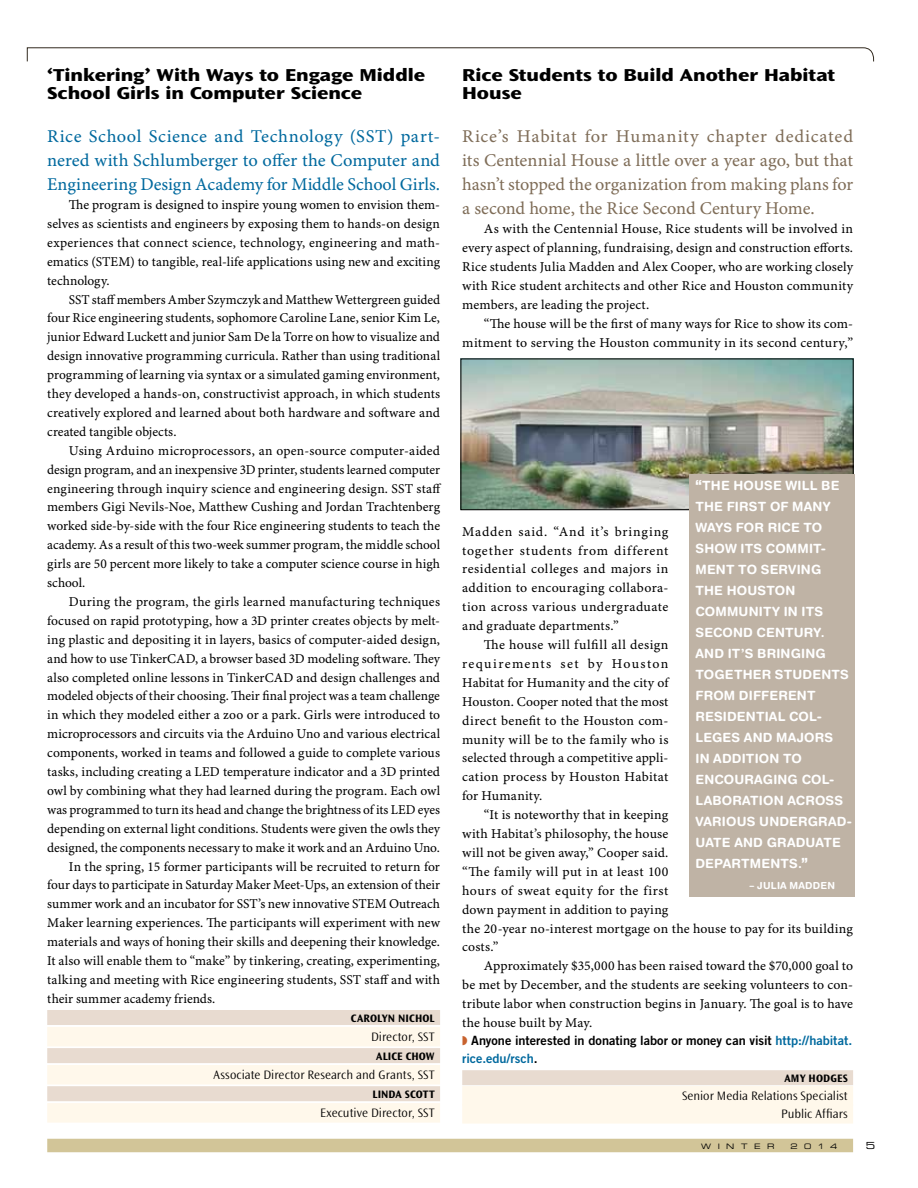
<style>
.page{position:relative;width:918px;height:1188px;background:#fff}
.page>*{position:absolute;margin:0;border:0;box-sizing:border-box;transform-origin:0 0}
.t1{font:18px/24px "Minion Pro Capt";letter-spacing:-.005em;color:#7f6d58;text-align:justify}
.t2{font:18px/24px "Minion Pro Capt";letter-spacing:-.005em;color:#00699e;text-align:justify}
.t3{font:800 expanded 18px/18.9px "Ocean Sans Std";color:#000}
.t4{font:13.5px/18.9px "Minion Pro Capt";letter-spacing:.005em;color:#000;text-align:justify}
.t5{font:700 12.75px/21px "Helvetica Rounded LT Std";letter-spacing:.015em;color:#fff}
.t6{font:300 12.75px/18px "Ocean Sans Std";letter-spacing:.005em;color:#000;text-align:right}
.t7{font:12.75px/18px "Trade Gothic LT Std Bd 2";color:#000}
.t8{font:700 11.25px "Ocean Sans Std";letter-spacing:.01em;color:#000}
.t9{font:700 9.75px "Helvetica Rounded LT Std";letter-spacing:.025em;color:#fff}
.t10{font:9.75px "Eurostile LT Std Ex 2";color:#000}
.t11{font:7.5px "Eurostile LT Std Ex 2";letter-spacing:.865em;color:#000}
.s1{font-family:"Helvetica Neue LT Std";font-weight:900;font-stretch:condensed}
.s2{color:#c8622e}
.s3{color:#00699e}
</style>
<div class="page">
<img style="left:463px;top:361px;width:388px;height:147px">
<svg style="left:27px;top:47px;width:848px;height:15px"></svg>
<div style="left:689px;top:474px;width:166px;height:422px;background:#bfb3a5"></div>
<div style="left:47px;top:1139px;width:806px;height:13px;background:#d2c598"></div>
<div style="left:462px;top:1070px;width:391px;height:15px;background:#e8dbd0"></div>
<div style="left:462px;top:1086px;width:391px;height:20px;background:#fff8eb"></div>
<div style="left:462px;top:1104px;width:391px;height:20px;background:#fff8eb"></div>
<div style="left:47px;top:1010px;width:393px;height:15px;background:#e8dbd0"></div>
<div style="left:47px;top:1027px;width:393px;height:19px;background:#fff8eb"></div>
<div style="left:47px;top:1048px;width:393px;height:15px;background:#e8dbd0"></div>
<div style="left:47px;top:1065px;width:393px;height:20px;background:#fff8eb"></div>
<div style="left:47px;top:1086px;width:393px;height:15px;background:#e8dbd0"></div>
<div style="left:47px;top:1103px;width:393px;height:20px;background:#fff8eb"></div>
<h1 class="t3" style="left:47px;top:65px;width:379px">‘Tinkering’ With Ways to Engage Middle<br>School Girls in Computer Science</h1>
<h1 class="t2" style="left:47px;top:125px;width:394px">Rice School Science and Technology (SST) part&shy;nered with Schlumberger to offer the Computer and Engineering Design Academy for Middle School Girls.</h1>
<p class="t4" style="left:47px;top:196px;width:394px;text-indent:22px">The program is designed to inspire young women to envision them&shy;selves as scientists and engineers by exposing them to hands-on design experiences that connect science, technology, engineering and math&shy;ematics (STEM) to tangible, real-life applications using new and exciting technology.</p>
<p class="t4" style="left:47px;top:290px;width:394px;text-indent:22px">SST staff members Amber Szymczyk and Matthew Wettergreen guided four Rice engineering students, sophomore Caroline Lane, senior Kim Le, junior Edward Luckett and junior Sam De la Torre on how to visualize and design innovative programming curricula. Rather than using traditional programming of learning via syntax or a simulated gaming environment, they developed a hands-on, constructivist approach, in which students creatively explored and learned about both hardware and software and created tangible objects.</p>
<p class="t4" style="left:47px;top:442px;width:396px;text-indent:22px">Using Arduino microprocessors, an open-source computer-aided design program, and an inexpensive 3D printer, students learned computer engineering through inquiry science and engineering design. SST staff members Gigi Nevils-Noe, Matthew Cushing and Jordan Trachtenberg worked side-by-side with the four Rice engineering students to teach the academy. As a result of this two-week summer program, the middle school girls are 50 percent more likely to take a computer science course in high school.</p>
<p class="t4" style="left:69px;top:593px;width:373px">During the program, the girls learned manufacturing techniques</p>
<p class="t4" style="left:47px;top:612px;width:394px">focused on rapid prototyping, how a 3D printer creates objects by melt-</p>
<p class="t4" style="left:47px;top:631px;width:394px">ing plastic and depositing it in layers, basics of computer-aided design,</p>
<p class="t4" style="left:47px;top:649px;width:394px">and how to use TinkerCAD, a browser based 3D modeling software. They</p>
<p class="t4" style="left:47px;top:668px;width:394px">also completed online lessons in TinkerCAD and design challenges and</p>
<p class="t4" style="left:47px;top:687px;width:394px">modeled objects of their choosing. Their final project was a team challenge</p>
<p class="t4" style="left:47px;top:706px;width:394px">in which they modeled either a zoo or a park. Girls were introduced to</p>
<p class="t4" style="left:47px;top:725px;width:394px">microprocessors and circuits via the Arduino Uno and various electrical</p>
<p class="t4" style="left:47px;top:744px;width:394px">components, worked in teams and followed a guide to complete various</p>
<p class="t4" style="left:47px;top:763px;width:394px">tasks, including creating a LED temperature indicator and a 3D printed</p>
<p class="t4" style="left:47px;top:782px;width:394px">owl by combining what they had learned during the program. Each owl</p>
<p class="t4" style="left:47px;top:801px;width:394px">was programmed to turn its head and change the brightness of its LED eyes</p>
<p class="t4" style="left:47px;top:820px;width:394px">depending on external light conditions. Students were given the owls they</p>
<p class="t4" style="left:47px;top:838px;width:394px">designed, the components necessary to make it work and an Arduino Uno.</p>
<p class="t4" style="left:69px;top:857px;width:373px">In the spring, 15 former participants will be recruited to return for</p>
<p class="t4" style="left:47px;top:876px;width:394px">four days to participate in Saturday Maker Meet-Ups, an extension of their</p>
<p class="t4" style="left:47px;top:895px;width:394px">summer work and an incubator for SST’s new innovative STEM Outreach</p>
<p class="t4" style="left:47px;top:914px;width:394px">Maker learning experiences. The participants will experiment with new</p>
<p class="t4" style="left:47px;top:933px;width:394px">materials and ways of honing their skills and deepening their knowledge.</p>
<p class="t4" style="left:47px;top:952px;width:394px">It also will enable them to “make” by tinkering, creating, experimenting,</p>
<p class="t4" style="left:47px;top:971px;width:394px">talking and meeting with Rice engineering students, SST staff and with</p>
<p class="t4" style="left:47px;top:990px;width:170px">their summer academy friends.</p>
<p class="t8" style="left:351px;top:1012px;width:85px">CAROLYN NICHOL</p>
<p class="t6" style="left:371px;top:1028px;width:65px">Director, SST</p>
<p class="t8" style="left:376px;top:1050px;width:60px">ALICE CH OW</p>
<p class="t6" style="left:214px;top:1066px;width:223px">Associate Director Research and Grants, SST</p>
<p class="t8" style="left:373px;top:1088px;width:64px">LINDA SCOTT</p>
<p class="t6" style="left:320px;top:1104px;width:116px">Executive Director, SST</p>
<h1 class="t3" style="left:462px;top:65px;width:374px">Rice Students to Build Another Habitat<br>House</h1>
<h1 class="t1" style="left:462px;top:125px;width:392px">Rice’s Habitat for Humanity chapter dedicated its Centennial House a little over a year ago, but that hasn’t stopped the organization from making plans for a second home, the Rice Second Century Home.</h1>
<p class="t4" style="left:462px;top:220px;width:392px;text-indent:22px">As with the Centennial House, Rice students will be involved in every aspect of planning, fundraising, design and construction efforts.<br>Rice students Julia Madden and Alex Cooper, who are working closely with Rice student architects and other Rice and Houston community members, are leading the project.</p>
<p class="t4" style="left:462px;top:315px;width:392px;text-align:right">“The house will be the first of many ways for Rice to show its com&shy;mitment to serving the Houston community in its second century,”</p>
<p class="t5" style="left:695px;top:475px;width:158px"><span class="s1">“</span>THE HOUSE WILL BE<br>THE FIRST OF MANY<br>WAYS FOR RI CE TO<br>SHOW ITS COMMIT-<br>MENT TO SERVING<br>THE HOUSTON<br>COMMUNITY IN ITS<br>SECOND CENTURY.<br>AND IT’S BRINGING<br>TOGETHER STUDENTS<br>FROM DIFFERENT<br>RESIDENTIAL COL-<br>LEGES AND MAJORS<br>IN ADDITION TO<br>ENCOURAGING COL-<br>LABORATION ACROSS<br>VARIOUS UNDERGRAD-<br>UATE AND GRADUATE<br>DEPARTMENTS.<span class="s1">”</span></p>
<p class="t9" style="left:749px;top:880px;width:87px">– JULIA MADDEN</p>
<p class="t4" style="left:462px;top:523px;width:208px">Madden said. “And it’s bringing together students from different residential colleges and majors in addition to encouraging collabora&shy;tion across various undergraduate and graduate departments.”</p>
<p class="t4" style="left:462px;top:636px;width:208px;text-indent:22px">The house will fulfill all design requirements set by Houston Habitat for Humanity and the city of Houston. Cooper noted that the most direct benefit to the Houston com&shy;munity will be to the family who is selected through a competitive appli&shy;cation process by Houston Habitat for Humanity.</p>
<p class="t4" style="left:462px;top:806px;width:392px;text-align:left;text-indent:22px">“It is noteworthy that in keeping<br>with Habitat’s philosophy, the house<br>will not be given away,” Cooper said.<br>“The family will put in at least 100<br>hours of sweat equity for the first<br>down payment in addition to paying<br>the 20-year no-interest mortgage on the house to pay for its building costs.”</p>
<p class="t4" style="left:462px;top:957px;width:392px;text-indent:22px">Approximately $35,000 has been raised toward the $70,000 goal to be met by December, and the students are seeking volunteers to con&shy;tribute labor when construction begins in January. The goal is to have the house built by May.</p>
<p class="t7" style="left:462px;top:1031px;width:392px"><span class="s2">◗</span> Anyone interested in donating labor or money can visit <span class="s3">http://habitat. rice.edu/rsch</span>.</p>
<p class="t8" style="left:800px;top:1072px;width:50px">Y HODGES</p>
<p class="t6" style="left:682px;top:1087px;width:167px">Senior Media Relations Specialist<br>Public Affiars</p>
<p class="t11" style="left:701px;top:1141px;width:75px">WINTER</p>
<p class="t11" style="left:790px;top:1141px;width:49px">2014</p>
<p class="t10" style="left:866px;top:1139px;width:11px">5</p>
</div>
